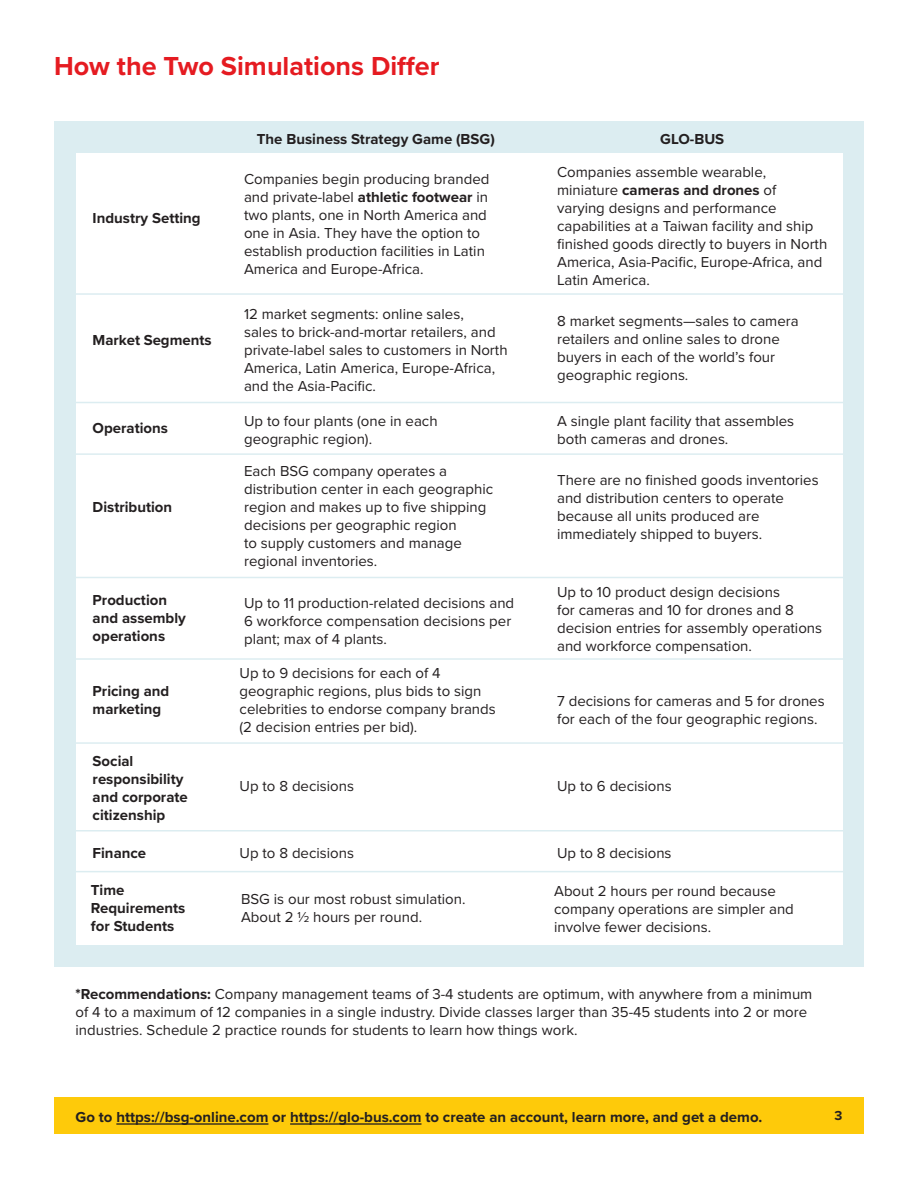
<style>
.page{position:relative;width:918px;height:1188px;background:#fff}
.page>*{position:absolute;margin:0;border:0;box-sizing:border-box;transform-origin:0 0}
.t1{font:700 27px "Proxima Nova";color:#e51b21}
.t2{font:15px/18px "Proxima Nova";color:#231f20}
.t3{font:700 15px/18px "Proxima Nova";color:#231f20}
.t4{font:700 13.5px "Proxima Nova";color:#231f20}
.s1{font-weight:700}
</style>
<div class="page">
<div style="left:54px;top:1097px;width:810px;height:37px;background:#feca0a"></div>
<hr style="left:116px;top:1123px;width:152px;height:2px;background:#231f20">
<hr style="left:290px;top:1123px;width:132px;height:2px;background:#231f20">
<div style="left:54px;top:121px;width:810px;height:846px;background:#dcedf1"></div>
<div style="left:76px;top:153px;width:766px;height:792px;background:#fff"></div>
<hr style="left:65px;top:658px;width:788px;height:2px;background:#dcedf1">
<hr style="left:67px;top:577px;width:788px;height:1px;background:#dcedf1">
<hr style="left:65px;top:453px;width:788px;height:2px;background:#dcedf1">
<hr style="left:65px;top:402px;width:788px;height:1px;background:#dcedf1">
<hr style="left:65px;top:293px;width:788px;height:2px;background:#dcedf1">
<hr style="left:73px;top:871px;width:788px;height:1px;background:#dcedf1">
<hr style="left:65px;top:742px;width:788px;height:2px;background:#dcedf1">
<hr style="left:65px;top:830px;width:788px;height:2px;background:#dcedf1">
<p class="t1" style="left:54px;top:46px;width:387px">How the Two Simulations Differ</p>
<p class="t3" style="left:93px;top:209px;width:110px">Industry Setting</p>
<p class="t3" style="left:93px;top:331px;width:121px">Market Segments</p>
<p class="t3" style="left:93px;top:419px;width:77px">Operations</p>
<p class="t3" style="left:93px;top:498px;width:81px">Distribution</p>
<p class="t3" style="left:93px;top:591px;width:95px">Production and assembly operations</p>
<p class="t3" style="left:93px;top:682px;width:78px">Pricing and marketing</p>
<p class="t3" style="left:93px;top:751px;width:97px">Social responsibility and corporate citizenship</p>
<p class="t3" style="left:93px;top:844px;width:55px">Finance</p>
<p class="t3" style="left:91px;top:880px;width:96px">Time<br>Requirements</p>
<p class="t3" style="left:91px;top:916px;width:85px">for Students</p>
<p class="t3" style="left:257px;top:130px;width:239px">The Business Strategy Game (BSG)</p>
<p class="t3" style="left:660px;top:130px;width:66px">GLO-BUS</p>
<p class="t2" style="left:244px;top:170px;width:247px">Companies begin producing branded and private-label <span class="s1">athletic footwear</span> in two plants, one in North America and one in Asia. They have the option to establish production facilities in Latin America and Europe-Africa.</p>
<p class="t2" style="left:244px;top:304px;width:265px">12 market segments: online sales,<br>sales to brick-and-mortar retailers, and private-label sales to customers in North America, Latin America, Europe-Africa, and the Asia-Pacific.</p>
<p class="t2" style="left:557px;top:162px;width:272px">Companies assemble wearable, miniature <span class="s1">cameras and drones</span> of varying designs and performance capabilities at a Taiwan facility and ship finished goods directly to buyers in North America, Asia-Pacific, Europe-Africa, and Latin America.</p>
<p class="t2" style="left:557px;top:312px;width:243px">8 market segments—sales to camera retailers and online sales to drone buyers in each of the world’s four geographic regions.</p>
<p class="t2" style="left:244px;top:411px;width:195px">Up to four plants (one in each geographic region).</p>
<p class="t2" style="left:244px;top:461px;width:251px">Each BSG company operates a distribution center in each geographic region and makes up to five shipping decisions per geographic region<br>to supply customers and manage regional inventories.</p>
<p class="t2" style="left:244px;top:593px;width:272px">Up to 11 production-related decisions and<br>6 workforce compensation decisions per plant; max of 4 plants.</p>
<p class="t2" style="left:240px;top:663px;width:258px">Up to 9 decisions for each of 4 geographic regions, plus bids to sign celebrities to endorse company brands (2 decision entries per bid).</p>
<p class="t2" style="left:240px;top:777px;width:116px">Up to 8 decisions</p>
<p class="t2" style="left:240px;top:843px;width:116px">Up to 8 decisions</p>
<p class="t2" style="left:241px;top:889px;width:226px">BSG is our most robust simulation.</p>
<p class="t2" style="left:241px;top:907px;width:183px">About 2 ½ hours per round.</p>
<p class="t2" style="left:557px;top:411px;width:239px">A single plant facility that assembles both cameras and drones.</p>
<p class="t2" style="left:557px;top:470px;width:263px">There are no finished goods inventories and distribution centers to operate because all units produced are immediately shipped to buyers.</p>
<p class="t2" style="left:557px;top:583px;width:267px">Up to 10 product design decisions<br>for cameras and 10 for drones and 8 decision entries for assembly operations and workforce compensation.</p>
<p class="t2" style="left:557px;top:691px;width:269px">7 decisions for cameras and 5 for drones for each of the four geographic regions.</p>
<p class="t2" style="left:557px;top:777px;width:116px">Up to 6 decisions</p>
<p class="t2" style="left:557px;top:843px;width:116px">Up to 8 decisions</p>
<p class="t2" style="left:554px;top:882px;width:241px">About 2 hours per round because company operations are simpler and involve fewer decisions.</p>
<p class="t2" style="left:76px;top:984px;width:738px"><span class="s1">*Recommendations:</span> Company management teams of 3-4 students are optimum, with anywhere from a minimum of 4 to a maximum of 12 companies in a single industry. Divide classes larger than 35-45 students into 2 or more industries. Schedule 2 practice rounds for students to learn how things work.</p>
<p class="t3" style="left:76px;top:1108px;width:688px">Go to https://bsg-online.com or https://glo-bus.com to create an account, learn more, and get a demo.</p>
<p class="t4" style="left:834px;top:1106px;width:9px">3</p>
</div>
